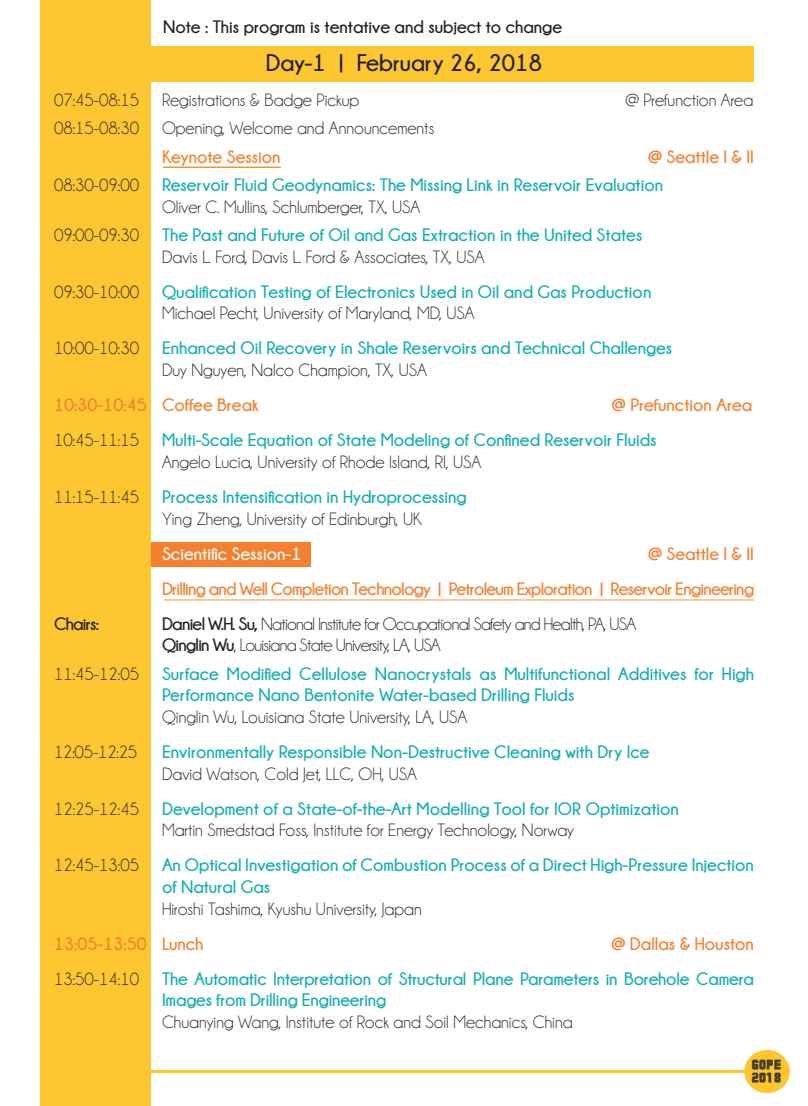
<style>
.page{position:relative;width:808px;height:1106px;background:#fff}
.page>*{position:absolute;margin:0;border:0;box-sizing:border-box;transform-origin:0 0}
.t1{font:700 24px "Champagne&Limousines";color:#231f20}
.t2{font:700 18px/21.6px "Champagne&Limousines";color:#15afb0}
.t3{font:18px "Champagne&Limousines";color:#231f20}
.t4{font:18px "Champagne&Limousines";letter-spacing:-.04em;color:#231f20}
.t5{font:700 18px "Champagne&Limousines";letter-spacing:-.005em;color:#f4802e}
.t6{font:700 18px "Champagne&Limousines";letter-spacing:-.04em;color:#f4802e}
.t7{font:700 18px "Champagne&Limousines";color:#231f20}
.t8{font:700 18px "Champagne&Limousines";color:#fff}
.t9{font:18px "Ballsontherampage";color:#231f20}
.s1{font-weight:700}
</style>
<div class="page">
<div style="left:151px;top:542px;width:159px;height:25px;background:#f4802e"></div>
<div style="left:40px;top:0;width:111px;height:1106px;background:#fec630"></div>
<div style="left:151px;top:46px;width:603px;height:36px;background:#fec630"></div>
<hr style="left:163px;top:167px;width:118px;height:1px;background:#f6922c">
<hr style="left:164px;top:600px;width:590px;height:1px;background:#f6922c">
<hr style="left:140px;top:1070px;width:610px;height:3px;background:#fec630">
<div style="left:744px;top:1050px;width:46px;height:43px;background:#fec630;border-radius:50%"></div>
<p class="t7" style="left:163px;top:17px;width:400px">Note : This program is tentative and subject to change</p>
<p class="t1" style="left:266px;top:49px;width:278px">Day-1 | February 26, 2018</p>
<p class="t3" style="left:54px;top:91px;width:87px">07:45-08:15</p>
<p class="t3" style="left:162px;top:91px;width:199px">Registrations &amp; Badge Pickup</p>
<p class="t3" style="left:625px;top:91px;width:129px">@ Prefunction Area</p>
<p class="t3" style="left:54px;top:119px;width:87px">08:15-08:30</p>
<p class="t3" style="left:162px;top:119px;width:274px">Opening, Welcome and Announcements</p>
<p class="t5" style="left:162px;top:147px;width:120px">Keynote Session</p>
<p class="t5" style="left:648px;top:147px;width:107px">@ Seattle I &amp; II</p>
<p class="t3" style="left:54px;top:176px;width:87px">08:30-09:00</p>
<p class="t2" style="left:162px;top:174px;width:503px">Reservoir Fluid Geodynamics: The Missing Link in Reservoir Evaluation</p>
<p class="t3" style="left:162px;top:198px;width:260px">Oliver C. Mullins, Schlumberger, TX, USA</p>
<p class="t3" style="left:54px;top:226px;width:87px">09:00-09:30</p>
<p class="t2" style="left:162px;top:224px;width:482px">The Past and Future of Oil and Gas Extraction in the United States</p>
<p class="t3" style="left:162px;top:247px;width:324px">Davis L. Ford, Davis L. Ford &amp; Associates, TX, USA</p>
<p class="t3" style="left:54px;top:283px;width:87px">09:30-10:00</p>
<p class="t2" style="left:162px;top:280px;width:491px">Qualification Testing of Electronics Used in Oil and Gas Production</p>
<p class="t3" style="left:162px;top:304px;width:314px">Michael Pecht, University of Maryland, MD, USA</p>
<p class="t3" style="left:54px;top:339px;width:87px">10:00-10:30</p>
<p class="t2" style="left:162px;top:337px;width:512px">Enhanced Oil Recovery in Shale Reservoirs and Technical Challenges</p>
<p class="t3" style="left:162px;top:361px;width:266px">Duy Nguyen, Nalco Champion, TX, USA</p>
<p class="t5" style="left:54px;top:395px;width:206px">10:30-10:45 Coffee Break</p>
<p class="t5" style="left:612px;top:395px;width:142px">@ Prefunction Area</p>
<p class="t3" style="left:54px;top:431px;width:87px">10:45-11:15</p>
<p class="t2" style="left:162px;top:429px;width:496px">Multi-Scale Equation of State Modeling of Confined Reservoir Fluids</p>
<p class="t3" style="left:162px;top:453px;width:321px">Angelo Lucia, University of Rhode Island, RI, USA</p>
<p class="t3" style="left:54px;top:488px;width:87px">11:15-11:45</p>
<p class="t2" style="left:162px;top:486px;width:306px">Process Intensification in Hydroprocessing</p>
<p class="t3" style="left:162px;top:509px;width:261px">Ying Zheng, University of Edinburgh, UK</p>
<p class="t8" style="left:162px;top:543px;width:141px">Scientific Session-1</p>
<p class="t5" style="left:648px;top:543px;width:107px">@ Seattle I &amp; II</p>
<p class="t6" style="left:162px;top:579px;width:593px">Drilling and Well Completion Technology | Petroleum Exploration | Reservoir Engineering</p>
<p class="t7" style="left:54px;top:614px;width:47px">Chairs:</p>
<p class="t4" style="left:162px;top:615px;width:476px"><span class="s1">Daniel W.H. Su,</span> National Institute for Occupational Safety and Health, PA, USA</p>
<p class="t4" style="left:162px;top:636px;width:280px"><span class="s1">Qinglin Wu</span>, Louisiana State University, LA, USA</p>
<p class="t3" style="left:54px;top:665px;width:87px">11:45-12:05</p>
<p class="t2" style="left:162px;top:663px;width:593px">Surface Modified Cellulose Nanocrystals as Multifunctional Additives for High<br>Performance Nano Bentonite Water-based Drilling Fluids</p>
<p class="t3" style="left:162px;top:708px;width:307px">Qinglin Wu, Louisiana State University, LA, USA</p>
<p class="t3" style="left:54px;top:743px;width:85px">12:05-12:25</p>
<p class="t2" style="left:162px;top:741px;width:489px">Environmentally Responsible Non-Destructive Cleaning with Dry Ice</p>
<p class="t3" style="left:162px;top:765px;width:257px">David Watson, Cold Jet, LLC, OH, USA</p>
<p class="t3" style="left:54px;top:800px;width:87px">12:25-12:45</p>
<p class="t2" style="left:162px;top:798px;width:518px">Development of a State-of-the-Art Modelling Tool for IOR Optimization</p>
<p class="t3" style="left:162px;top:821px;width:413px">Martin Smedstad Foss, Institute for Energy Technology, Norway</p>
<p class="t3" style="left:54px;top:856px;width:87px">12:45-13:05</p>
<p class="t2" style="left:162px;top:854px;width:593px">An Optical Investigation of Combustion Process of a Direct High-Pressure Injection of Natural Gas</p>
<p class="t3" style="left:162px;top:900px;width:261px">Hiroshi Tashima, Kyushu University, Japan</p>
<p class="t5" style="left:54px;top:934px;width:151px">13:05-13:50 Lunch</p>
<p class="t5" style="left:611px;top:934px;width:144px">@ Dallas &amp; Houston</p>
<p class="t3" style="left:54px;top:970px;width:87px">13:50-14:10</p>
<p class="t2" style="left:162px;top:968px;width:593px">The Automatic Interpretation of Structural Plane Parameters in Borehole Camera<br>Images from Drilling Engineering</p>
<p class="t3" style="left:162px;top:1013px;width:412px">Chuanying Wang, Institute of Rock and Soil Mechanics, China</p>
<p class="t9" style="left:752px;top:1054px;width:31px">GOPE</p>
<p class="t9" style="left:752px;top:1067px;width:31px">2018</p>
</div>
